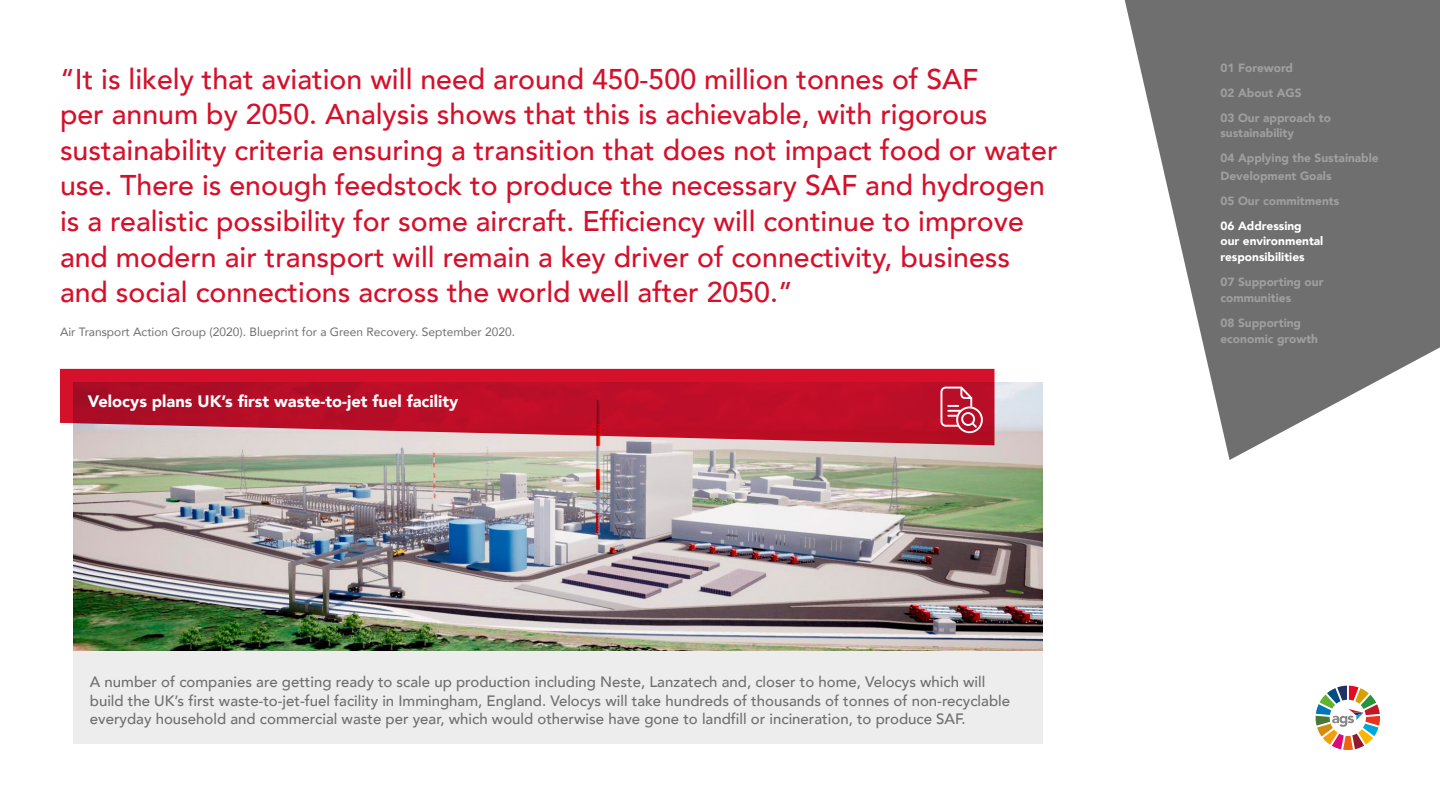
<style>
.page{position:relative;width:1440px;height:810px;background:#fff}
.page>*{position:absolute;margin:0;border:0;box-sizing:border-box;transform-origin:0 0}
.t1{font:500 28.5px/35.6px "Avenir";color:#d5102b}
.t2{font:900 16.5px "Avenir";color:#fff}
.t3{font:500 15px/18.8px "Avenir";color:#706f6f}
.t4{font:12px "Avenir";color:#706f6f}
.t5{font:900 11.93px/24.8px "Avenir";color:#9f9f9f}
.t6{font:900 11.93px/15.8px "Avenir";color:#fff}
</style>
<div class="page">
<svg style="left:1316px;top:686px;width:64px;height:64px"></svg>
<svg style="left:1124px;top:0;width:316px;height:460px;fill:#706f6f"></svg>
<div style="left:73px;top:382px;width:969px;height:362px;background:#ededed"></div>
<img style="left:73px;top:382px;width:969px;height:269px">
<svg style="left:60px;top:369px;width:934px;height:76px;background:#c42b41"></svg>
<svg style="left:941px;top:387px;width:42px;height:46px;background:#ca4a5d"></svg>
<p class="t1" style="left:60px;top:59px;width:999px">“It is likely that aviation will need around 450-500 million tonnes of SAF<br>per annum by 2050. Analysis shows that this is achievable, with rigorous sustainability criteria ensuring a transition that does not impact food or water use. There is enough feedstock to produce the necessary SAF and hydrogen is a realistic possibility for some aircraft. Efficiency will continue to improve and modern air transport will remain a key driver of connectivity, business and social connections across the world well after 2050.”</p>
<p class="t4" style="left:60px;top:322px;width:457px">Air Transport Action Group (2020). Blueprint for a Green Recovery. September 2020.</p>
<p class="t2" style="left:88px;top:388px;width:372px">Velocys plans UK’s first waste-to-jet fuel facility</p>
<p class="t3" style="left:90px;top:671px;width:922px">A number of companies are getting ready to scale up production including Neste, Lanzatech and, closer to home, Velocys which will build the UK’s first waste-to-jet-fuel facility in Immingham, England. Velocys will take hundreds of thousands of tonnes of non-recyclable everyday household and commercial waste per year, which would otherwise have gone to landfill or incineration, to produce SAF.</p>
<p class="t5" style="left:1220px;top:55px;width:112px">01 Foreword<br>02 About AGS<br>03 Our approach to</p>
<p class="t5" style="left:1220px;top:121px;width:75px">sustainability</p>
<p class="t5" style="left:1220px;top:149px;width:160px;line-height:17.6px">04 Applying the Sustainable<br>Development Goals</p>
<p class="t6" style="left:1220px;top:217px;width:104px">06 Addressing our environmental responsibilities</p>
<p class="t5" style="left:1220px;top:188px;width:120px">05 Our commitments</p>
<p class="t5" style="left:1220px;top:274px;width:105px;line-height:15.8px">07 Supporting our communities</p>
<p class="t5" style="left:1220px;top:314px;width:99px;line-height:15.8px">08 Supporting economic growth</p>
</div>
